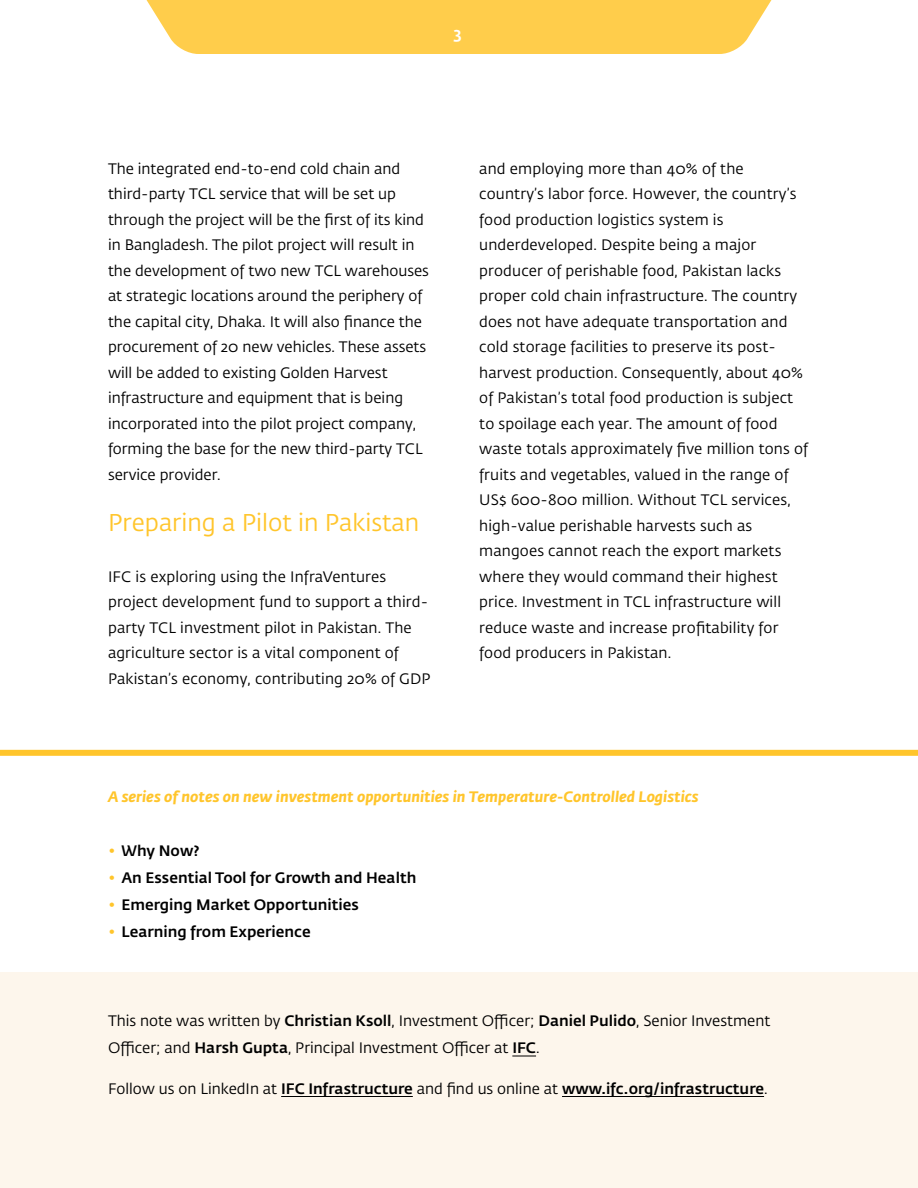
<style>
.page{position:relative;width:918px;height:1188px;background:#fff}
.page>*{position:absolute;margin:0;border:0;box-sizing:border-box;transform-origin:0 0}
.t1{font:24px "Fedra Sans Std";color:#ffc52b}
.t2{font:500 16.5px "Fedra Sans Std";color:#fff}
.t3{font:15px/25.5px "Fedra Sans Std";letter-spacing:.01em;color:#000}
.t4{font:500 15px "Fedra Sans Std";color:#000}
.t5{font:italic 700 15px "Fedra Sans Std";color:#ffc52b}
.s1{color:#ffc52b}
.s2{font-weight:500}
.s3{font-weight:400}
</style>
<div class="page">
<div style="left:146px;top:0;width:626px;height:54px;background:#ffcd4b"></div>
<div style="left:0;top:972px;width:918px;height:216px;background:#fdf6ec"></div>
<svg style="left:512px;top:1056px;width:24px;height:1px"></svg>
<hr style="left:281px;top:1096px;width:132px;height:1px;background:#000">
<hr style="left:562px;top:1096px;width:202px;height:1px;background:#000">
<div style="left:0;top:750px;width:918px;height:6px;background:#ffc52b"></div>
<p class="t2" style="left:454px;top:23px;width:10px">3</p>
<p class="t3" style="left:108px;top:156px;width:323px">The integrated end-to-end cold chain and third-party TCL service that will be set up through the project will be the first of its kind in Bangladesh. The pilot project will result in the development of two new TCL warehouses at strategic locations around the periphery of the capital city, Dhaka. It will also finance the procurement of 20 new vehicles. These assets will be added to existing Golden Harvest infrastructure and equipment that is being incorporated into the pilot project company, forming the base for the new third-party TCL service provider.</p>
<h1 class="t1" style="left:108px;top:508px;width:313px">Preparing a Pilot in Pakistan</h1>
<p class="t3" style="left:108px;top:564px;width:324px">IFC is exploring using the InfraVentures project development fund to support a third&shy;party TCL investment pilot in Pakistan. The agriculture sector is a vital component of Pakistan’s economy, contributing 20% of GDP</p>
<p class="t3" style="left:479px;top:156px;width:330px">and employing more than 40% of the country’s labor force. However, the country’s food production logistics system is underdeveloped. Despite being a major producer of perishable food, Pakistan lacks proper cold chain infrastructure. The country does not have adequate transportation and cold storage facilities to preserve its post&shy;harvest production. Consequently, about 40% of Pakistan’s total food production is subject to spoilage each year. The amount of food waste totals approximately five million tons of fruits and vegetables, valued in the range of US$ 600-800 million. Without TCL services, high-value perishable harvests such as mangoes cannot reach the export markets where they would command their highest price. Investment in TCL infrastructure will reduce waste and increase profitability for food producers in Pakistan.</p>
<p class="t5" style="left:108px;top:787px;width:592px">A series of notes on new investment opportunities in Temperature-Controlled Logistics</p>
<p class="t4" style="left:108px;top:842px;width:93px"><span class="s1">•</span> Why Now?</p>
<p class="t4" style="left:108px;top:869px;width:310px"><span class="s1">•</span> An Essential Tool for Growth and Health</p>
<p class="t4" style="left:108px;top:896px;width:252px"><span class="s1">•</span> Emerging Market Opportunities</p>
<p class="t4" style="left:108px;top:923px;width:204px"><span class="s1">•</span> Learning from Experience</p>
<p class="t3" style="left:108px;top:1007px;width:664px;line-height:27px">This note was written by <span class="s2">Christian Ksoll</span>, Investment Officer; <span class="s2">Daniel Pulido</span>, Senior Investment<br>Officer; and <span class="s2">Harsh Gupta</span>, Principal Investment Officer at <span class="s2">IFC</span>.</p>
<p class="t4" style="left:108px;top:1079px;width:661px"><span class="s3">Follow us on LinkedIn at</span> IFC Infrastructure <span class="s3">and find us online at</span> www.ifc.org/infrastructure<span class="s3">.</span></p>
</div>
